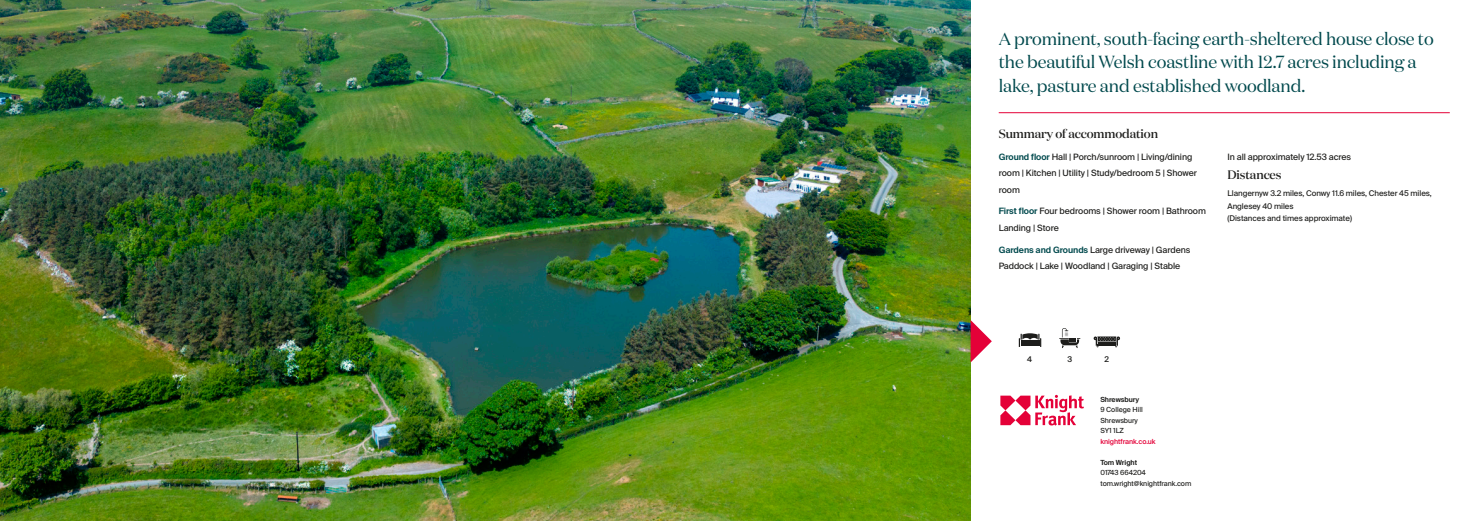
<style>
.page{position:relative;width:1474px;height:521px;background:#fff}
.page>*{position:absolute;margin:0;border:0;box-sizing:border-box;transform-origin:0 0}
.t1{font:17.5px/22.8px "Domaine Display";letter-spacing:-.01em;color:#00494d}
.t2{font:500 12.25px "Domaine Display";letter-spacing:-.01em;color:#1d1d1b}
.t3{font:8.75px/16.6px "Suisse Intl";letter-spacing:-.01em;color:#1d1d1b}
.t4{font:7.88px/12.2px "Suisse Intl";letter-spacing:-.01em;color:#1d1d1b}
.t5{font:500 7.88px "Suisse Intl";color:#1d1d1b}
.t6{font:7px/10.5px "Suisse Intl";letter-spacing:-.01em;color:#1d1d1b}
.t7{font:600 7px "Suisse Intl";letter-spacing:-.01em;color:#1d1d1b}
.t8{font:500 7px "Suisse Intl";letter-spacing:-.01em;color:#e40138}
.s1{font-weight:600;color:#00494d}
</style>
<div class="page">
<hr style="left:998px;top:112px;width:451px;height:1px;background:#e40138">
<svg style="left:1000px;top:395px;width:83px;height:30px"></svg>
<img style="left:0;top:0;width:970px;height:521px">
<svg style="left:970px;top:320px;width:21px;height:42px"></svg>
<svg style="left:1059px;top:328px;width:21px;height:20px"></svg>
<svg style="left:1018px;top:333px;width:23px;height:14px"></svg>
<svg style="left:1093px;top:336px;width:27px;height:11px"></svg>
<h1 class="t1" style="left:998px;top:28px;width:436px">A prominent, south-facing earth-sheltered house close to the beautiful Welsh coastline with 12.7 acres including a</h1>
<h1 class="t1" style="left:998px;top:75px;width:308px">lake, pasture and established woodland.</h1>
<h2 class="t2" style="left:998px;top:125px;width:161px">Summary of accommodation</h2>
<p class="t3" style="left:998px;top:148px;width:200px"><span class="s1">Ground floor</span> Hall | Porch/sunroom | Living/dining room | Kitchen | Utility | Study/bedroom 5 | Shower room</p>
<p class="t3" style="left:998px;top:203px;width:209px"><span class="s1">First floor</span> Four bedrooms | Shower room | Bathroom<br>Landing | Store</p>
<p class="t3" style="left:998px;top:241px;width:193px"><span class="s1">Gardens and Grounds</span> Large driveway | Gardens<br>Paddock | Lake | Woodland | Garaging | Stable</p>
<p class="t3" style="left:1227px;top:148px;width:125px">In all approximately 12.53 acres</p>
<h2 class="t2" style="left:1227px;top:166px;width:55px">Distances</h2>
<p class="t4" style="left:1227px;top:188px;width:206px">Llangernyw 3.2 miles, Conwy 11.6 miles, Chester 45 miles,<br>Anglesey 40 miles<br>(Distances and times approximate)</p>
<p class="t5" style="left:1027px;top:355px;width:6px">4</p>
<p class="t5" style="left:1067px;top:355px;width:6px">3</p>
<p class="t5" style="left:1104px;top:355px;width:6px">2</p>
<p class="t7" style="left:1100px;top:395px;width:40px">Shrewsbury</p>
<p class="t6" style="left:1100px;top:405px;width:44px">9 College Hill<br>Shrewsbury<br>SY1 1LZ</p>
<p class="t8" style="left:1100px;top:437px;width:57px">knightfrank.co.uk</p>
<p class="t7" style="left:1100px;top:458px;width:38px">Tom Wright</p>
<p class="t6" style="left:1100px;top:468px;width:92px">01743 664204 tom.wright@knightfrank.com</p>
</div>
